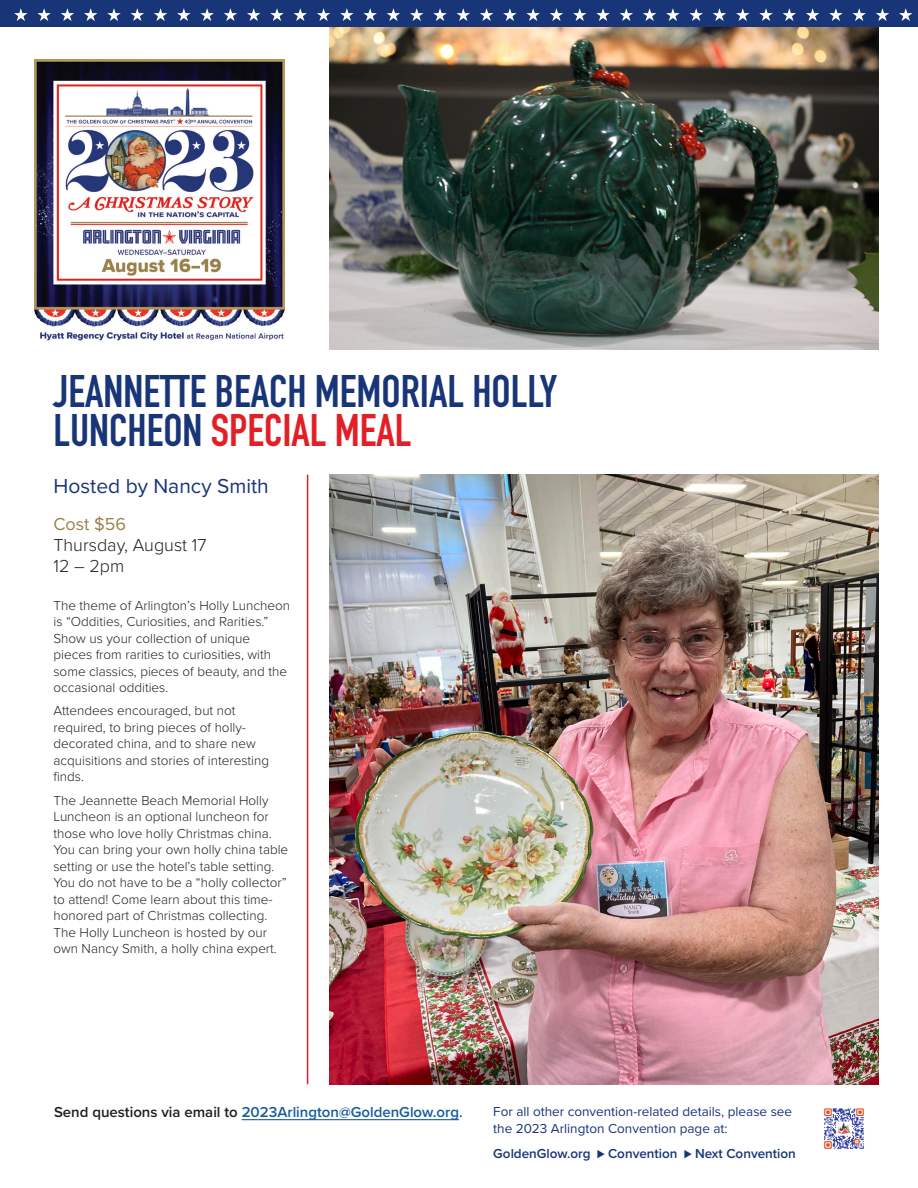
<style>
.page{position:relative;width:918px;height:1188px;background:#fff}
.page>*{position:absolute;margin:0;border:0;box-sizing:border-box;transform-origin:0 0}
.Headline_-_Title{font:700 45px/39px "DIN Condensed";color:#183578}
.t1{font:21px "Proxima Nova";color:#183578}
.Price{font:300 18px/21px "Proxima Nova";color:#231f20}
.Body_-_Content{font:600 15px "Proxima Nova";color:#175d9e}
.Body___Content_SANS{font:300 13.5px/16.5px "Proxima Nova";color:#231f20}
.BODY_no_indent{font:13.5px/16.5px "Proxima Nova";color:#183578}
.Body_-_Content-2{font:600 13.5px "Proxima Nova";color:#183578}
.s1{color:#e21f26}
.s2{font-weight:400;color:#9a824b}
.s3{color:#231f20}
.s4{font-weight:500;color:#183578}
</style>
<div class="page">
<img style="left:821px;top:1105px;width:43px;height:44px">
<hr style="left:242px;top:1119px;width:217px;height:1px;background:#175d9e">
<hr style="left:307px;top:475px;width:1px;height:609px;background:#e21f26">
<img style="left:329px;top:27px;width:549px;height:322px">
<img style="left:329px;top:475px;width:549px;height:609px">
<img style="left:34px;top:60px;width:250px;height:281px">
<div style="left:0;top:0;width:918px;height:27px;background:#183578"></div>
<svg style="left:14px;top:8px;width:899px;height:13px"></svg>
<p class="Headline_-_Title" style="left:53px;top:371px;width:505px">JEANNETTE BEACH MEMORIAL HOLLY<br>LUNCHEON <span class="s1">SPECIAL MEAL</span></p>
<p class="t1" style="left:53px;top:470px;width:217px">Hosted by Nancy Smith</p>
<p class="Price" style="left:53px;top:513px;width:155px"><span class="s2">Cost $56<br></span>Thursday, August 17<br>12 – 2pm</p>
<p class="Body___Content_SANS" style="left:53px;top:596px;width:238px">The theme of Arlington’s Holly Luncheon is “Oddities, Curiosities, and Rarities.” Show us your collection of unique pieces from rarities to curiosities, with some classics, pieces of beauty, and the occasional oddities.</p>
<p class="Body___Content_SANS" style="left:53px;top:702px;width:217px">Attendees encouraged, but not required, to bring pieces of holly&shy;decorated china, and to share new acquisitions and stories of interesting finds.</p>
<p class="Body___Content_SANS" style="left:53px;top:791px;width:236px">The Jeannette Beach Memorial Holly Luncheon is an optional luncheon for those who love holly Christmas china.<br>You can bring your own holly china table setting or use the hotel’s table setting.<br>You do not have to be a “holly collector” to attend! Come learn about this time&shy;honored part of Christmas collecting.<br>The Holly Luncheon is hosted by our own Nancy Smith, a holly china expert.</p>
<p class="Body_-_Content" style="left:54px;top:1101px;width:410px"><span class="s3">Send questions via email to</span> 2023Arlington@GoldenGlow.org<span class="s4">.</span></p>
<p class="BODY_no_indent" style="left:493px;top:1103px;width:300px">For all other convention-related details, please see the 2023 Arlington Convention page at:</p>
<p class="Body_-_Content-2" style="left:493px;top:1144px;width:304px">GoldenGlow.org ⊲ Convention ⊲ Next Convention</p>
</div>
